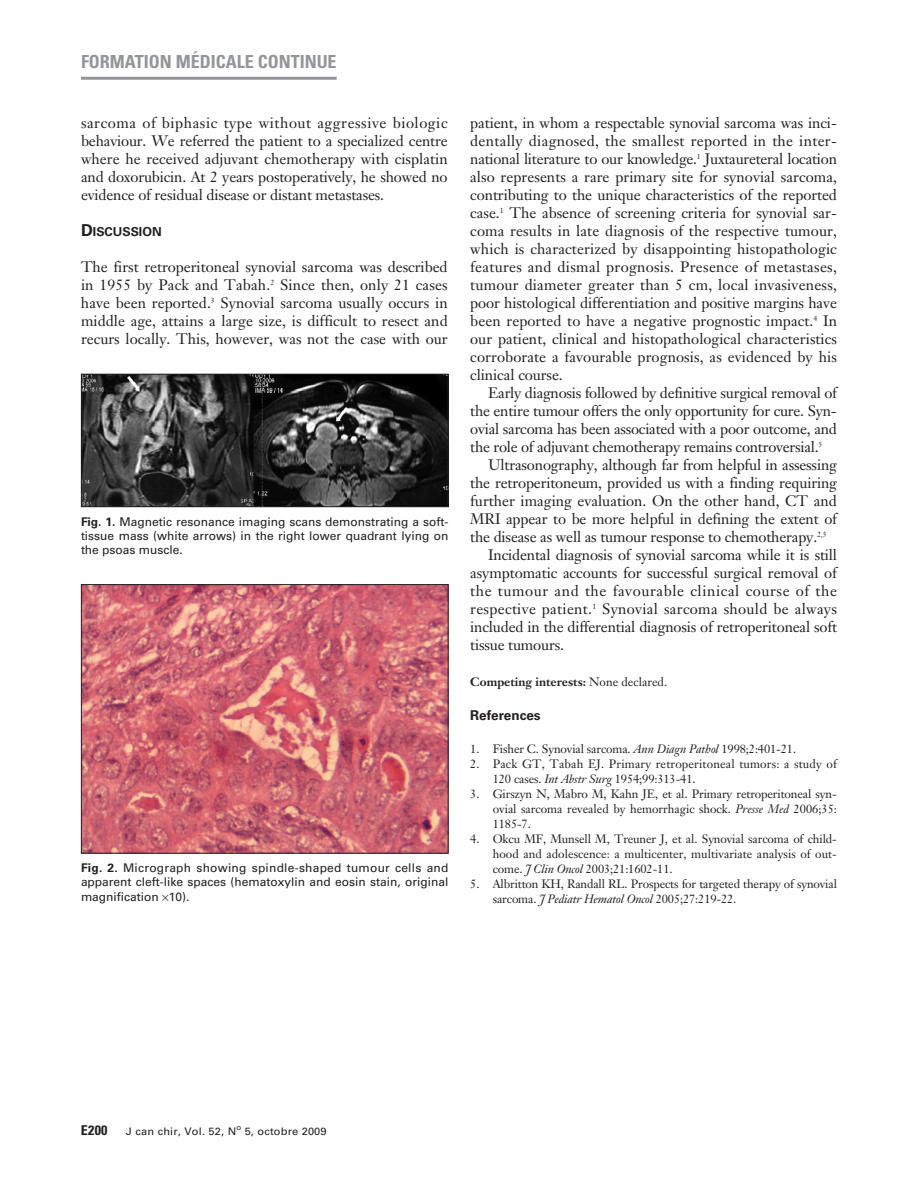
<style>
.page{position:relative;width:918px;height:1188px;background:#fff}
.page>*{position:absolute;margin:0;border:0;box-sizing:border-box;transform-origin:0 0}
.t1{font:700 condensed 18px "Univers";color:#939598}
.t2{font:15px/18px "Janson Text";letter-spacing:-.01em;color:#231f20;text-align:justify}
.t3{font:15px "Janson Text";letter-spacing:.02em;color:#231f20}
.t4{font:15px "Janson Text";letter-spacing:.04em;color:#231f20}
.t5{font:700 13.5px "Univers";color:#231f20}
.t6{font:700 condensed 13.5px "Univers";color:#231f20;scale:1.05 1}
.t7{font:700 12.3px "Univers";color:#231f20}
.t8{font:12px/15px "Janson Text";letter-spacing:-.01em;color:#231f20;text-align:justify}
.t9{font:12px/14.2px "Univers";color:#231f20;text-align:justify}
.t10{font:12px/15px "Janson Text";letter-spacing:.015em;color:#231f20}
.t11{font:700 12px "Janson Text";color:#231f20}
.t12{font:10.5px "Univers";letter-spacing:.015em;color:#231f20;scale:1.05 1}
.t13{font:7.5px "Univers";color:#231f20;scale:1.05 1}
.s1{font-size:16.5px}
.s2{font-weight:700}
.s3{font-weight:400}
.s4{font-style:italic}
</style>
<div class="page">
<hr style="left:81px;top:77px;width:256px;height:3px;background:#939598">
<img style="left:83px;top:586px;width:363px;height:266px">
<div style="left:81px;top:584px;width:367px;height:270px;border:1px solid #231f20"></div>
<img style="left:83px;top:376px;width:363px;height:129px">
<div style="left:81px;top:374px;width:367px;height:133px;border:1px solid #231f20"></div>
<p class="t1" style="left:81px;top:55px;width:257px">FORMATION MÉDICALE CONTINUE</p>
<p class="t2" style="left:81px;top:116px;width:368px">sarcoma of biphasic type without aggressive biologic behaviour. We referred the patient to a specialized centre where he received adjuvant chemotherapy with cisplatin and doxorubicin. At 2 years postoperatively, he showed no evidence of residual disease or distant metastases.</p>
<p class="t7" style="left:81px;top:227px;width:82px"><span class="s1">D</span>ISCUSSION</p>
<p class="t2" style="left:81px;top:260px;width:368px">The first retroperitoneal synovial sarcoma was described in 1955 by Pack and Tabah.<sup>2</sup> Since then, only 21 cases have been reported.<sup>3</sup> Synovial sarcoma usually occurs in middle age, attains a large size, is difficult to resect and recurs locally. This, however, was not the case with our</p>
<p class="t9" style="left:81px;top:515px;width:369px"><span class="s2">Fig. 1.</span> Magnetic resonance imaging scans demonstrating a soft&shy;tissue mass (white arrows) in the right lower quadrant lying on the psoas muscle.</p>
<p class="t9" style="left:81px;top:862px;width:369px"><span class="s2">Fig. 2.</span> Micrograph showing spindle-shaped tumour cells and apparent cleft-like spaces (hematoxylin and eosin stain, original magnification 10).</p>
<p class="t2" style="left:470px;top:116px;width:368px">patient, in whom a respectable synovial sarcoma was inci&shy;dentally diagnosed, the smallest reported in the inter - national literature to our knowledge.<sup>1</sup> Juxtaureteral location also represents a rare primary site for synovial sarcoma, contributing to the unique characteristics of the reported case.<sup>1</sup> The absence of screening criteria for synovial sar&shy;coma results in late diagnosis of the respective tumour, which is characterized by disappointing histopathologic features and dismal prognosis. Presence of metastases, tumour diameter greater than 5 cm, local invasiveness, poor histological differentiation and positive margins have been reported to have a negative prognostic impact.<sup>4</sup> In our patient, clinical and histopathological characteristics corroborate a favourable prognosis, as evidenced by his clinical course.</p>
<p class="t2" style="left:488px;top:386px;width:350px">Early diagnosis followed by definitive surgical removal of</p>
<p class="t2" style="left:470px;top:404px;width:368px">the entire tumour offers the only opportunity for cure. Syn-</p>
<p class="t2" style="left:470px;top:422px;width:368px">ovial sarcoma has been associated with a poor outcome, and</p>
<p class="t2" style="left:470px;top:440px;width:354px">the role of adjuvant chemotherapy remains controversial.<sup>5</sup></p>
<p class="t2" style="left:488px;top:458px;width:350px">Ultrasonography, although far from helpful in assessing</p>
<p class="t2" style="left:470px;top:476px;width:368px">the retroperitoneum, provided us with a finding requiring</p>
<p class="t2" style="left:470px;top:494px;width:368px">further imaging evaluation. On the other hand, CT and</p>
<p class="t2" style="left:470px;top:512px;width:368px">MRI appear to be more helpful in defining the extent of</p>
<p class="t2" style="left:470px;top:530px;width:358px">the disease as well as tumour response to chemotherapy.<sup>2,5</sup></p>
<p class="t2" style="left:488px;top:548px;width:350px">Incidental diagnosis of synovial sarcoma while it is still</p>
<p class="t2" style="left:470px;top:566px;width:368px">asymptomatic accounts for successful surgical removal of</p>
<p class="t4" style="left:470px;top:585px;width:368px">the tumour and the favourable clinical course of the</p>
<p class="t3" style="left:470px;top:603px;width:368px">respective patient.<sup>1</sup> Synovial sarcoma should be always</p>
<p class="t2" style="left:470px;top:620px;width:368px">included in the differential diagnosis of retroperitoneal soft</p>
<p class="t2" style="left:470px;top:638px;width:95px">tissue tumours.</p>
<p class="t11" style="left:470px;top:677px;width:198px">Competing interests: <span class="s3">None declared.</span></p>
<p class="t5" style="left:470px;top:710px;width:72px">References</p>
<p class="t8" style="left:470px;top:742px;width:327px">1. Fisher C. Synovial sarcoma. <span class="s4">Ann Diagn Pathol</span> 1998;2:401-21.</p>
<p class="t10" style="left:493px;top:757px;width:346px;text-indent:-22px">2. Pack GT, Tabah EJ. Primary retroperitoneal tumors: a study of<br>120 cases. <span class="s4">Int Abstr Surg</span> 1954;99:313-41.</p>
<p class="t8" style="left:493px;top:787px;width:346px;text-indent:-22px">3. Girszyn N, Mabro M, Kahn JE, et al. Primary retroperitoneal syn&shy;ovial sarcoma revealed by hemorrhagic shock. <span class="s4">Presse Med</span> 2006;35:<br>1185-7.</p>
<p class="t8" style="left:493px;top:832px;width:346px;text-indent:-22px">4. Okcu MF, Munsell M, Treuner J, et al. Synovial sarcoma of child&shy;hood and adolescence: a multicenter, multivariate analysis of out&shy;come. <span class="s4">J Clin Oncol</span> 2003;21:1602-11.</p>
<p class="t8" style="left:493px;top:877px;width:346px;text-indent:-22px">5. Albritton KH, Randall RL. Prospects for targeted therapy of synovial sarcoma. <span class="s4">J Pediatr Hematol Oncol</span> 2005;27:219-22.</p>
<p class="t6" style="left:81px;top:1126px;width:27px">E200</p>
<p class="t12" style="left:126px;top:1128px;width:107px">J can chir, Vol. 52, N</p>
<p class="t13" style="left:236px;top:1124px;width:6px">o</p>
<p class="t12" style="left:245px;top:1128px;width:80px">5, octobre 2009</p>
</div>
